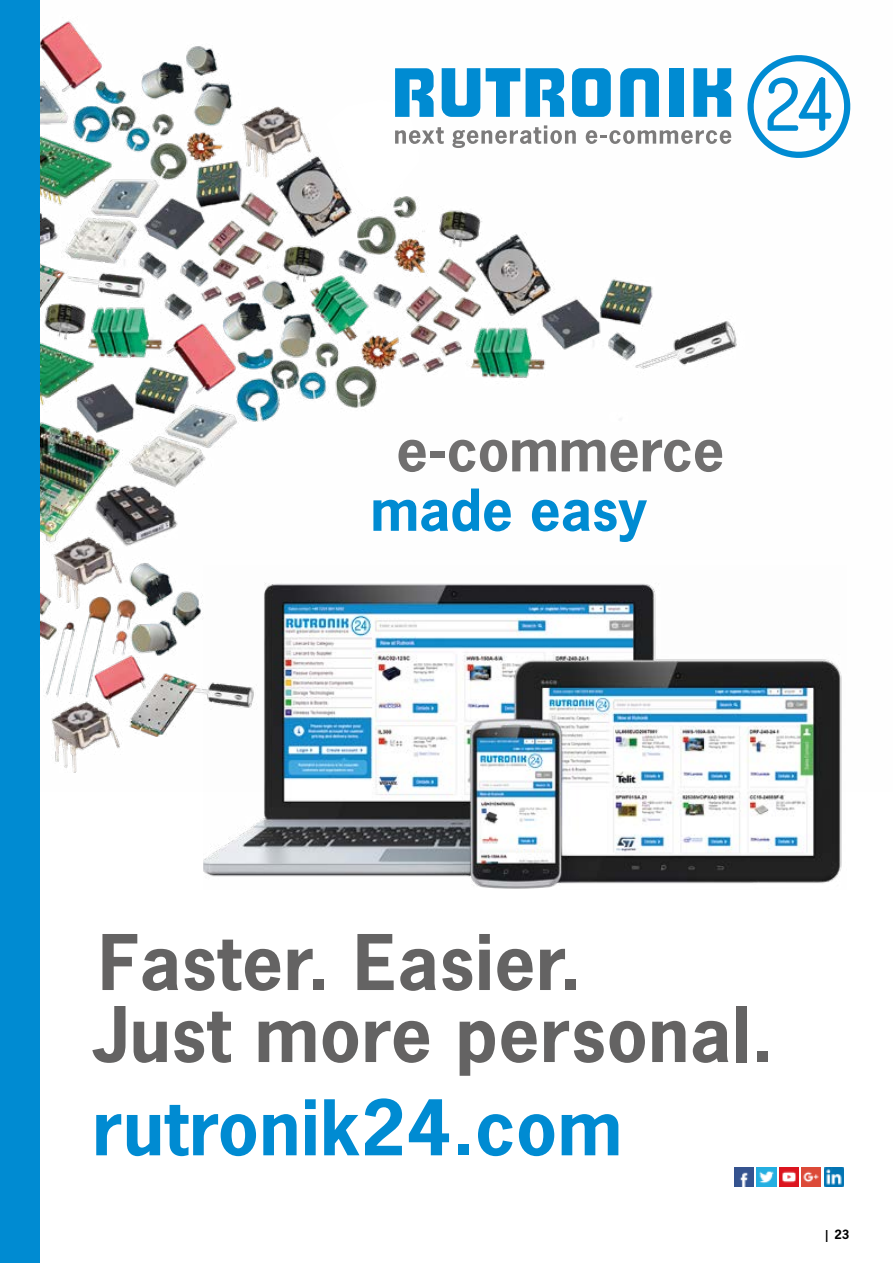
<style>
.page{position:relative;width:893px;height:1263px;background:#fff}
.page>*{position:absolute;margin:0;border:0;box-sizing:border-box;transform-origin:0 0}
.t1{font:700 72px "News Gothic Std";letter-spacing:.01em;color:#646363}
.t2{font:700 72px "News Gothic Std";letter-spacing:.01em;color:#008bd2}
.t3{font:700 55.5px "News Gothic Std";color:#706f6f}
.t4{font:700 54.3px "News Gothic Std";color:#008bd2}
.t5{font:700 12px "News Gothic Std";color:#000}
</style>
<div class="page">
<img style="left:39px;top:0;width:812px;height:791px">
<img style="left:203px;top:566px;width:643px;height:323px">
<div style="left:0;top:0;width:39px;height:1263px;background:#008bd2"></div>
<img style="left:735px;top:1168px;width:19px;height:19px">
<img style="left:757px;top:1168px;width:19px;height:19px">
<img style="left:779px;top:1168px;width:19px;height:19px">
<img style="left:802px;top:1168px;width:19px;height:19px">
<img style="left:824px;top:1168px;width:19px;height:19px">
<svg style="left:746px;top:55px;width:104px;height:103px"></svg>
<svg style="left:326px;top:68px;width:405px;height:142px"></svg>
<p class="t3" style="left:396px;top:414px;width:329px">e-commerce</p>
<p class="t4" style="left:371px;top:474px;width:278px">made easy</p>
<p class="t1" style="left:99px;top:915px;width:473px">Faster. Easier.</p>
<p class="t1" style="left:92px;top:987px;width:671px">Just more personal.</p>
<p class="t2" style="left:92px;top:1080px;width:531px">rutronik24. com</p>
<p class="t5" style="left:825px;top:1227px;width:26px">| 23</p>
</div>
